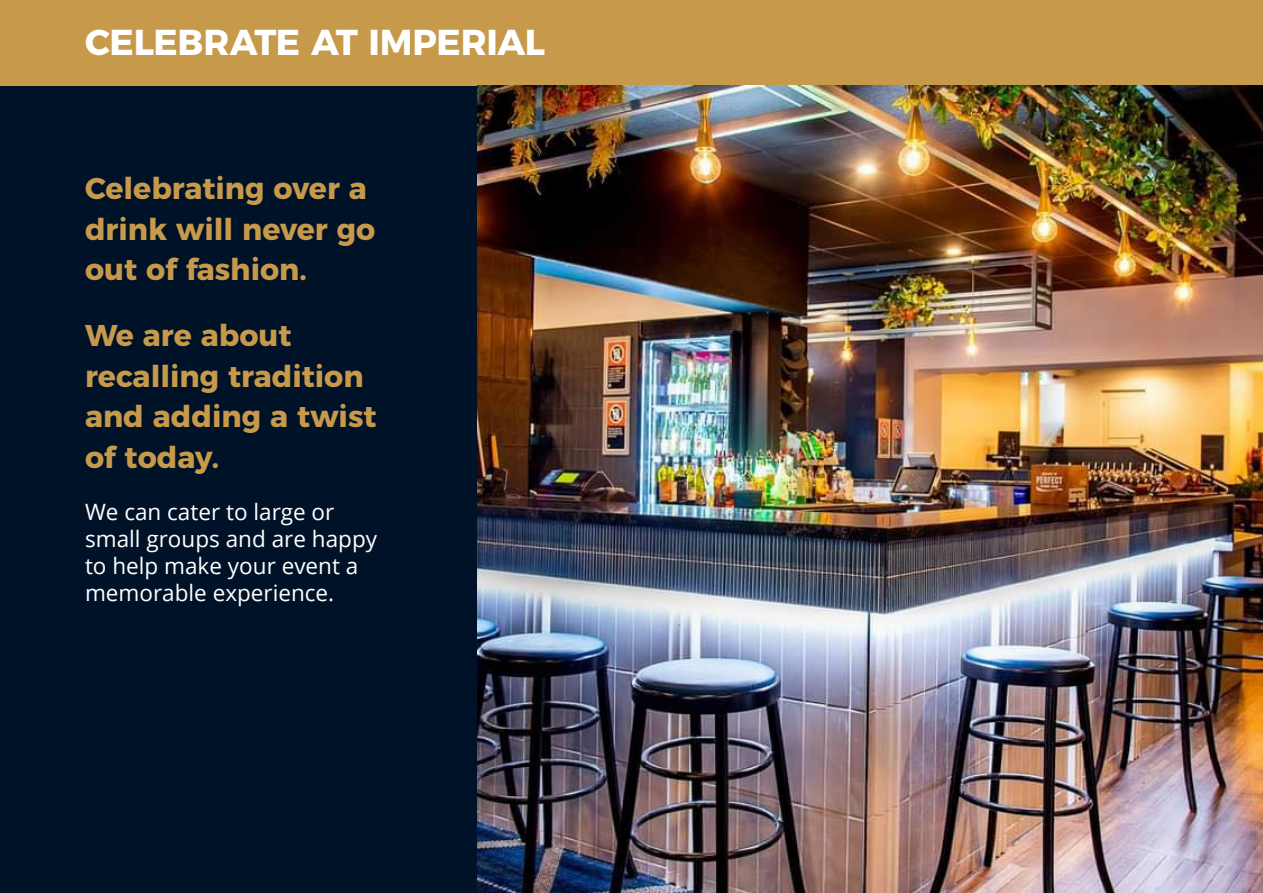
<style>
.page{position:relative;width:1263px;height:893px;background:#001228}
.page>*{position:absolute;margin:0;border:0;box-sizing:border-box;transform-origin:0 0}
.Page_Headings{font:700 36px "Montserrat";letter-spacing:-.01em;color:#fff}
.About_Text{font:700 30px/40.5px "Montserrat";color:#c7994a}
.About_Text_2{font:22.5px/27px "Open Sans";color:#fff}
</style>
<div class="page">
<div style="left:0;top:0;width:1263px;height:85px;background:#c7994a"></div>
<img style="left:478px;top:85px;width:784px;height:808px">
<p class="Page_Headings" style="left:85px;top:13px;width:462px">CELEBRATE AT IMPERIAL</p>
<p class="About_Text" style="left:85px;top:166px;width:292px">Celebrating over a drink will never go out of fashion.</p>
<p class="About_Text" style="left:85px;top:313px;width:293px">We are about recalling tradition and adding a twist of today.</p>
<p class="About_Text_2" style="left:85px;top:498px;width:294px">We can cater to large or small groups and are happy to help make your event a memorable experience.</p>
</div>
